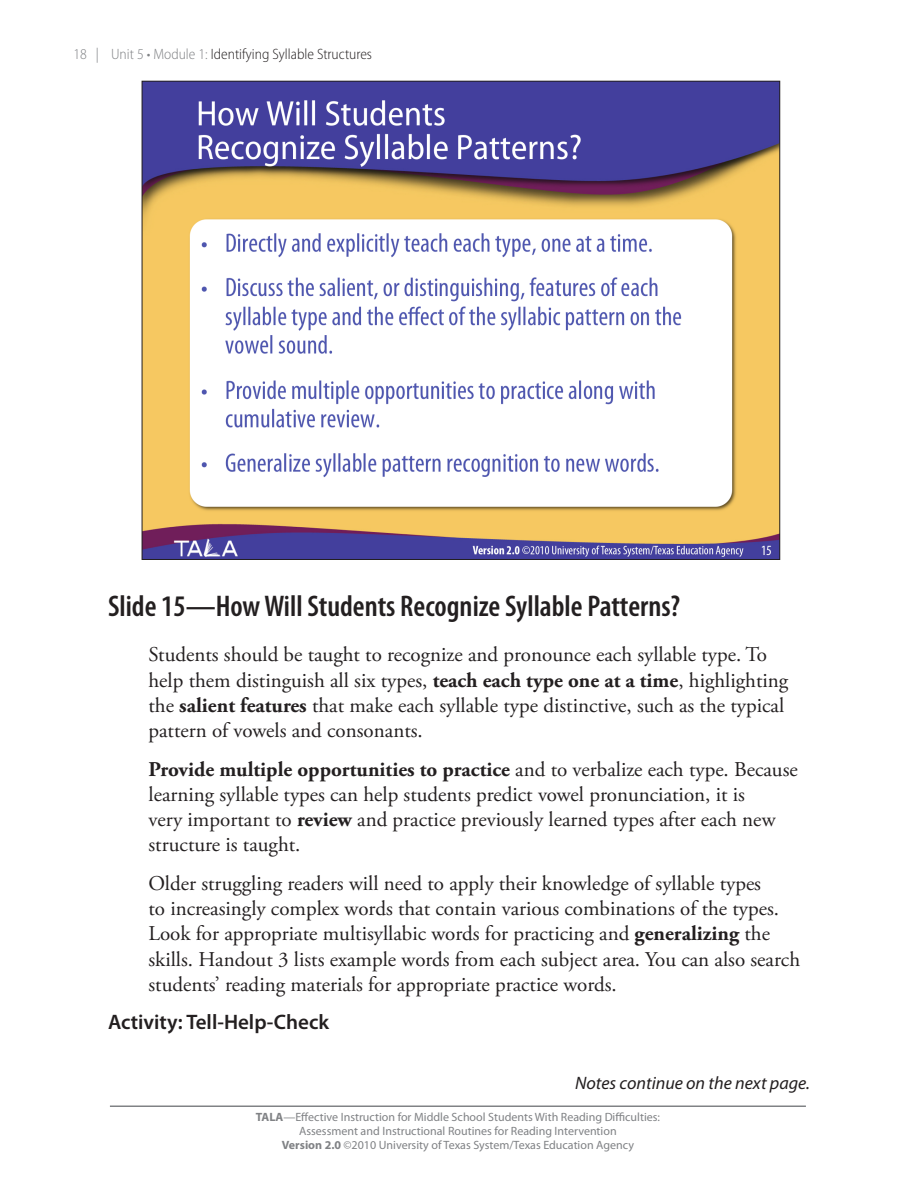
<style>
.page{position:relative;width:918px;height:1188px;background:#fff}
.page>*{position:absolute;margin:0;border:0;box-sizing:border-box;transform-origin:0 0}
.Slide_Name{font:600 condensed 30px "Myriad Pro";color:#231f20}
.Text{font:21px/25.2px "Adobe Garamond Pro";color:#231f20}
.Activity{font:600 21px "Myriad Pro";color:#231f20}
.Notes_Continue{font:italic 18px "Myriad Pro";color:#231f20}
.t1{font:300 semi-condensed 15px "Myriad Pro";color:#231f20}
.t2{font:12px/14.4px "Myriad Pro";color:#808285;text-align:center}
.s1{color:#808285}
.s2{font-weight:700}
</style>
<div class="page">
<hr style="left:110px;top:1106px;width:696px;height:1px;background:#808285">
<img style="left:144px;top:83px;width:634px;height:475px">
<p class="t1" style="left:74px;top:46px;width:300px"><span class="s1">18 | Unit 5 • Module 1:</span> Identifying Syllable Structures</p>
<p class="Slide_Name" style="left:108px;top:587px;width:574px">Slide 15—How Will Students Recognize Syllable Patterns?</p>
<p class="Text" style="left:148px;top:643px;width:641px">Students should be taught to recognize and pronounce each syllable type. To help them distinguish all six types, <span class="s2">teach each type one at a time</span>, highlighting the <span class="s2">salient features</span> that make each syllable type distinctive, such as the typical pattern of vowels and consonants.</p>
<p class="Text" style="left:148px;top:757px;width:651px"><span class="s2">Provide multiple opportunities to practice</span> and to verbalize each type. Because learning syllable types can help students predict vowel pronunciation, it is<br>very important to <span class="s2">review</span> and practice previously learned types after each new structure is taught.</p>
<p class="Text" style="left:148px;top:871px;width:653px">Older struggling readers will need to apply their knowledge of syllable types<br>to increasingly complex words that contain various combinations of the types.<br>Look for appropriate multisyllabic words for practicing and <span class="s2">generalizing</span> the skills. Handout 3 lists example words from each subject area. You can also search students’ reading materials for appropriate practice words.</p>
<p class="Activity" style="left:108px;top:1011px;width:223px">Activity: Tell-Help-Check</p>
<p class="Notes_Continue" style="left:575px;top:1073px;width:236px">Notes continue on the next page.</p>
<p class="t2" style="left:256px;top:1110px;width:406px"><span class="s2">TALA</span>—Effective Instruction for Middle School Students With Reading Difficulties:<br>Assessment and Instructional Routines for Reading Intervention<br><span class="s2">Version 2.0</span> ©2010 University of Texas System/Texas Education Agency</p>
</div>
